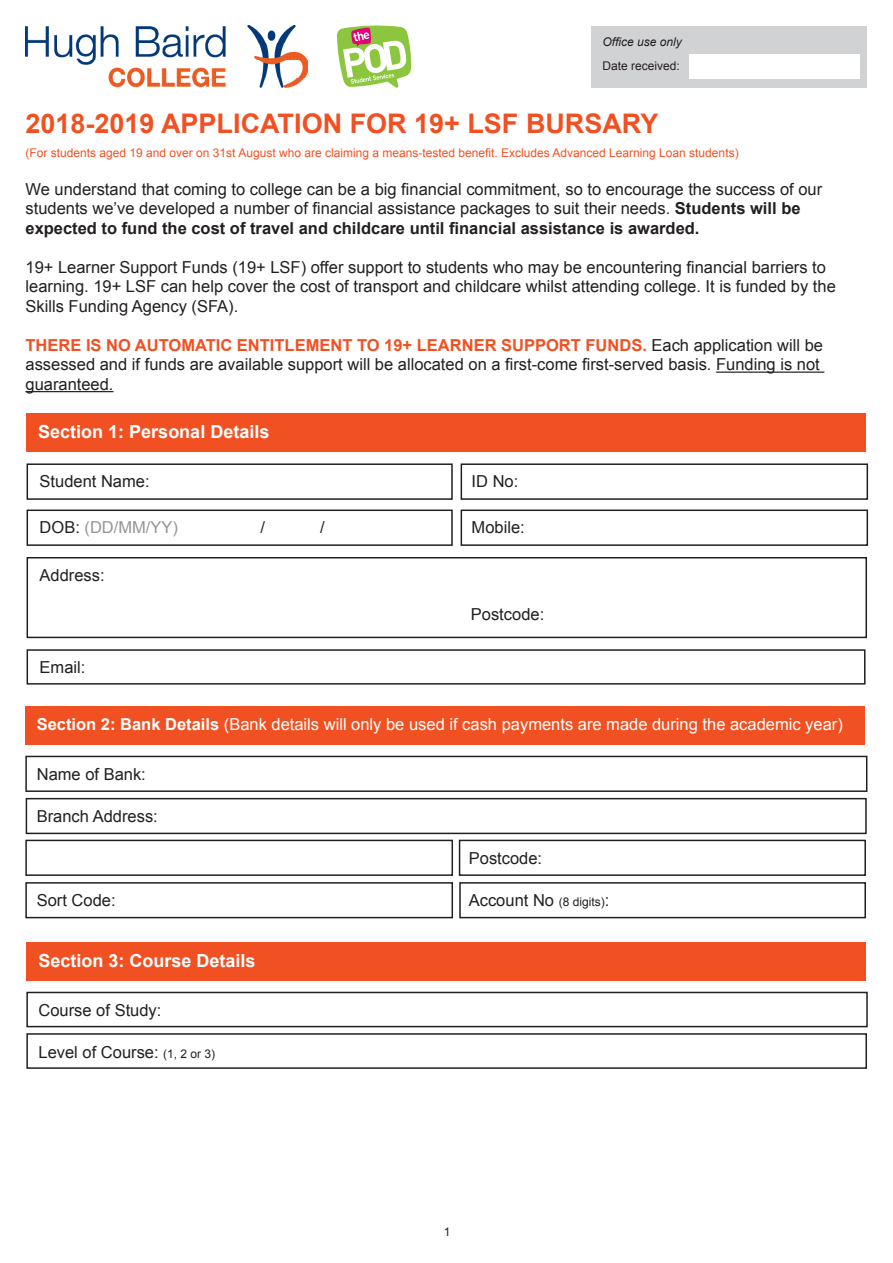
<style>
.page{position:relative;width:893px;height:1263px;background:#fff}
.page>*{position:absolute;margin:0;border:0;box-sizing:border-box;transform-origin:0 0}
.t1{font:700 27px "Arial";color:#f15122}
.t2{font:700 18px "Arial";color:#fff}
.t3{font:16.5px/19.5px "Arial";color:#231f20}
.t4{font:16.5px "Arial";color:#fff}
.t5{font:16.5px "Arial";color:#939598}
.t6{font:12px "Arial";color:#f15122}
.t7{font:12px "Arial";color:#231f20}
.t8{font:italic 12px "Arial";color:#231f20}
.s1{font-weight:700}
.s2{font-weight:700;color:#f15122}
.s3{color:#231f20}
.s4{font-size:12px}
</style>
<div class="page">
<img style="left:26px;top:26px;width:282px;height:62px">
<svg style="left:337px;top:26px;width:74px;height:62px"></svg>
<div style="left:591px;top:26px;width:276px;height:62px;background:#d1d2d4"></div>
<div style="left:689px;top:55px;width:170px;height:24px;background:#fff"></div>
<hr style="left:716px;top:371px;width:108px;height:2px;background:#231f20">
<hr style="left:26px;top:391px;width:88px;height:1px;background:#231f20">
<div style="left:26px;top:413px;width:840px;height:39px;background:#f15122"></div>
<div style="left:25px;top:706px;width:839px;height:38px;background:#f15122"></div>
<div style="left:459px;top:840px;width:407px;height:36px;border:2px solid #231f20"></div>
<div style="left:25px;top:756px;width:842px;height:36px;border:2px solid #231f20"></div>
<div style="left:26px;top:798px;width:841px;height:36px;border:2px solid #231f20"></div>
<div style="left:25px;top:840px;width:428px;height:36px;border:2px solid #231f20"></div>
<div style="left:25px;top:882px;width:428px;height:36px;border:2px solid #231f20"></div>
<div style="left:459px;top:882px;width:407px;height:36px;border:2px solid #231f20"></div>
<div style="left:27px;top:942px;width:839px;height:38px;background:#f15122"></div>
<div style="left:26px;top:992px;width:842px;height:35px;border:2px solid #231f20"></div>
<div style="left:26px;top:1033px;width:841px;height:36px;border:2px solid #231f20"></div>
<div style="left:27px;top:509px;width:426px;height:37px;border:2px solid #231f20"></div>
<div style="left:27px;top:649px;width:838px;height:36px;border:2px solid #231f20"></div>
<div style="left:27px;top:557px;width:840px;height:81px;border:2px solid #231f20"></div>
<div style="left:461px;top:509px;width:407px;height:37px;border:2px solid #231f20"></div>
<div style="left:27px;top:463px;width:426px;height:37px;border:2px solid #231f20"></div>
<div style="left:461px;top:463px;width:407px;height:37px;border:2px solid #231f20"></div>
<p class="t8" style="left:602px;top:34px;width:81px">Office use only</p>
<p class="t7" style="left:602px;top:58px;width:79px">Date received:</p>
<p class="t1" style="left:26px;top:106px;width:634px">2018-2019 APPLICATION FOR 19+ LSF BURSARY</p>
<p class="t6" style="left:26px;top:145px;width:715px">(For students aged 19 and over on 31st August who are claiming a means-tested benefit. Excludes Advanced Learning Loan students)</p>
<p class="t3" style="left:26px;top:179px;width:798px">We understand that coming to college can be a big financial commitment, so to encourage the success of our students we’ve developed a number of financial assistance packages to suit their needs. <span class="s1">Students will be expected to fund the cost of travel and childcare until financial assistance is awarded.</span></p>
<p class="t3" style="left:26px;top:257px;width:812px">19+ Learner Support Funds (19+ LSF) offer support to students who may be encountering financial barriers to learning. 19+ LSF can help cover the cost of transport and childcare whilst attending college. It is funded by the<br>Skills Funding Agency (SFA).</p>
<p class="t3" style="left:26px;top:335px;width:799px"><span class="s2">THERE IS NO AUTOMATIC ENTITLEMENT TO 19+ LEARNER SUPPORT FUNDS.</span> Each application will be assessed and if funds are available support will be allocated on a first-come first-served basis. Funding is not guaranteed.</p>
<p class="t2" style="left:38px;top:420px;width:233px">Section 1: Personal Details</p>
<p class="t3" style="left:40px;top:472px;width:112px">Student Name:</p>
<p class="t3" style="left:472px;top:472px;width:48px">ID No:</p>
<p class="t5" style="left:40px;top:517px;width:140px"><span class="s3">DOB:</span> (DD/MM/YY)</p>
<p class="t3" style="left:261px;top:518px;width:6px">/</p>
<p class="t3" style="left:320px;top:518px;width:6px">/</p>
<p class="t3" style="left:472px;top:518px;width:55px">Mobile:</p>
<p class="t3" style="left:40px;top:565px;width:67px">Address:</p>
<p class="t3" style="left:40px;top:658px;width:47px">Email:</p>
<p class="t3" style="left:471px;top:604px;width:75px">Postcode:</p>
<p class="t4" style="left:37px;top:713px;width:808px"><span class="s1">Section 2: Bank Details</span> (Bank details will only be used if cash payments are made during the academic year)</p>
<p class="t3" style="left:37px;top:764px;width:111px">Name of Bank:</p>
<p class="t3" style="left:37px;top:806px;width:123px">Branch Address:</p>
<p class="t3" style="left:469px;top:848px;width:75px">Postcode:</p>
<p class="t3" style="left:37px;top:890px;width:80px">Sort Code:</p>
<p class="t3" style="left:469px;top:890px;width:142px">Account No <span class="s4">(8 digits)</span>:</p>
<p class="t2" style="left:39px;top:948px;width:219px">Section 3: Course Details</p>
<p class="t3" style="left:39px;top:1000px;width:124px">Course of Study:</p>
<p class="t3" style="left:39px;top:1042px;width:178px">Level of Course: <span class="s4">(1, 2 or 3)</span></p>
<p class="t7" style="left:444px;top:1224px;width:8px">1</p>
</div>
